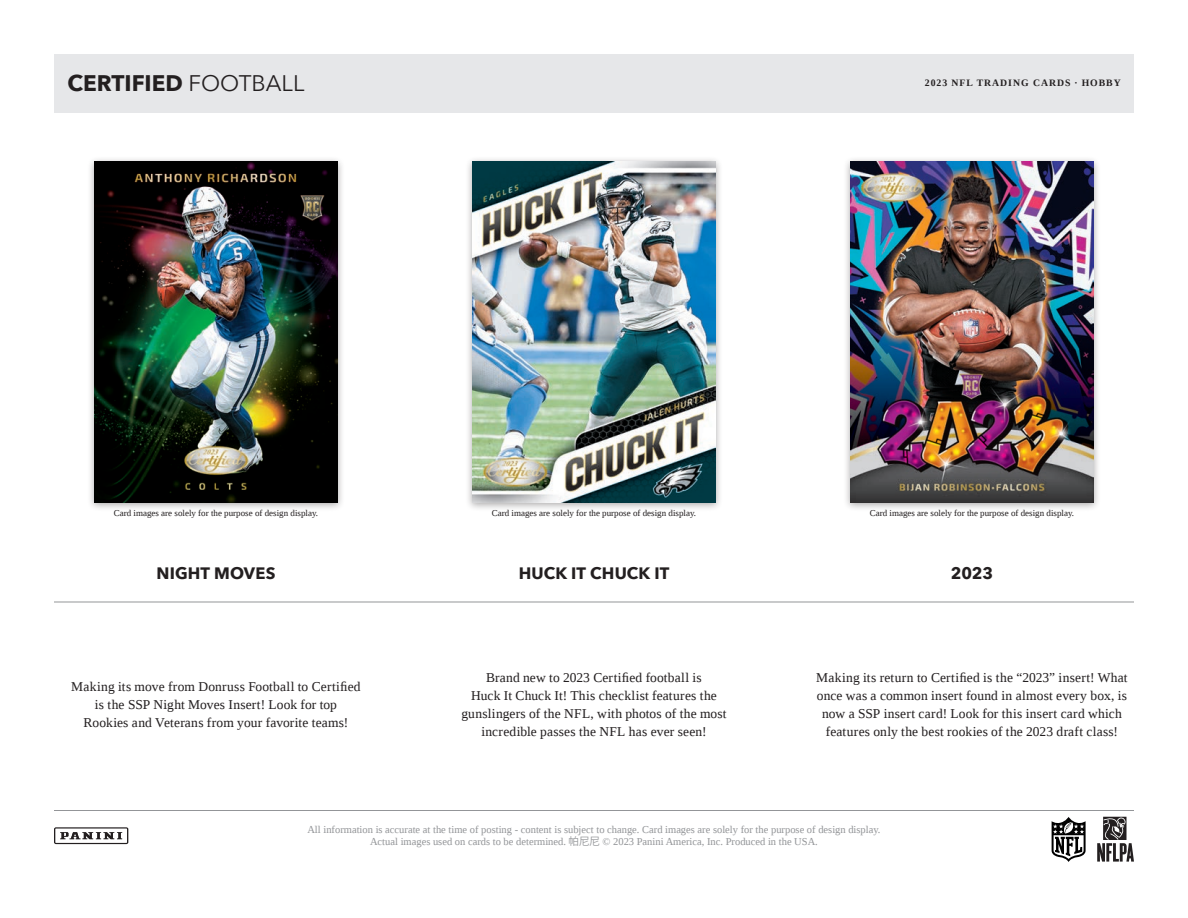
<style>
.page{position:relative;width:1188px;height:918px;background:#fff}
.page>*{position:absolute;margin:0;border:0;box-sizing:border-box;transform-origin:0 0}
.t1{font:700 22.5px "Avenir Next";color:#231f20}
.t2{font:700 16.5px "Avenir Next";letter-spacing:.005em;color:#231f20}
.t3{font:13.5px/18px "Liberation Serif";letter-spacing:.01em;color:#231f20;text-align:center}
.t4{font:10.5px/12.6px "Liberation Serif";color:#939598;text-align:center}
.t5{font:700 9.75px "Liberation Serif";letter-spacing:.1em;color:#231f20}
.t6{font:9px "Liberation Serif";color:#231f20}
.s1{font-weight:400}
.s2{font-family:"Koz Go Pr 6 N"}
</style>
<div class="page">
<hr style="left:54px;top:602px;width:1080px;height:1px;background:#939598">
<div style="left:87px;top:156px;width:258px;height:356px;background:#231f20;opacity:.4"></div>
<img style="left:94px;top:162px;width:243px;height:340px">
<div style="left:465px;top:156px;width:258px;height:356px;background:#231f20;opacity:.4"></div>
<img style="left:472px;top:162px;width:244px;height:340px">
<div style="left:843px;top:156px;width:258px;height:356px;background:#231f20;opacity:.4"></div>
<img style="left:850px;top:162px;width:244px;height:340px">
<hr style="left:54px;top:810px;width:1080px;height:1px;background:#939598">
<svg style="left:54px;top:827px;width:74px;height:17px"></svg>
<svg style="left:1097px;top:817px;width:37px;height:45px"></svg>
<svg style="left:1051px;top:817px;width:35px;height:45px"></svg>
<div style="left:54px;top:54px;width:1080px;height:58px;background:#e6e7e9"></div>
<p class="t1" style="left:68px;top:64px;width:239px">CERTIFIED <span class="s1">FOOTBALL</span></p>
<p class="t5" style="left:925px;top:77px;width:198px">2023 NFL TRADING CARDS · HOBBY</p>
<p class="t6" style="left:114px;top:507px;width:206px">Card images are solely for the purpose of design display.</p>
<p class="t6" style="left:492px;top:507px;width:206px">Card images are solely for the purpose of design display.</p>
<p class="t6" style="left:870px;top:507px;width:206px">Card images are solely for the purpose of design display.</p>
<p class="t2" style="left:156px;top:559px;width:121px">NIGHT MOVES</p>
<p class="t2" style="left:519px;top:559px;width:152px">HUCK IT CHUCK IT</p>
<p class="t2" style="left:951px;top:559px;width:44px">2023</p>
<p class="t3" style="left:71px;top:678px;width:291px">Making its move from Donruss Football to Certified is the SSP Night Moves Insert! Look for top<br>Rookies and Veterans from your favorite teams!</p>
<p class="t3" style="left:461px;top:669px;width:267px">Brand new to 2023 Certified football is<br>Huck It Chuck It! This checklist features the gunslingers of the NFL, with photos of the most incredible passes the NFL has ever seen!</p>
<p class="t3" style="left:816px;top:669px;width:313px">Making its return to Certified is the “2023” insert! What once was a common insert found in almost every box, is now a SSP insert card! Look for this insert card which features only the best rookies of the 2023 draft class!</p>
<p class="t4" style="left:307px;top:823px;width:575px">All information is accurate at the time of posting - content is subject to change. Card images are solely for the purpose of design display.<br>Actual images used on cards to be determined. <span class="s2">帕尼尼</span> © 2023 Panini America, Inc. Produced in the USA.</p>
</div>
